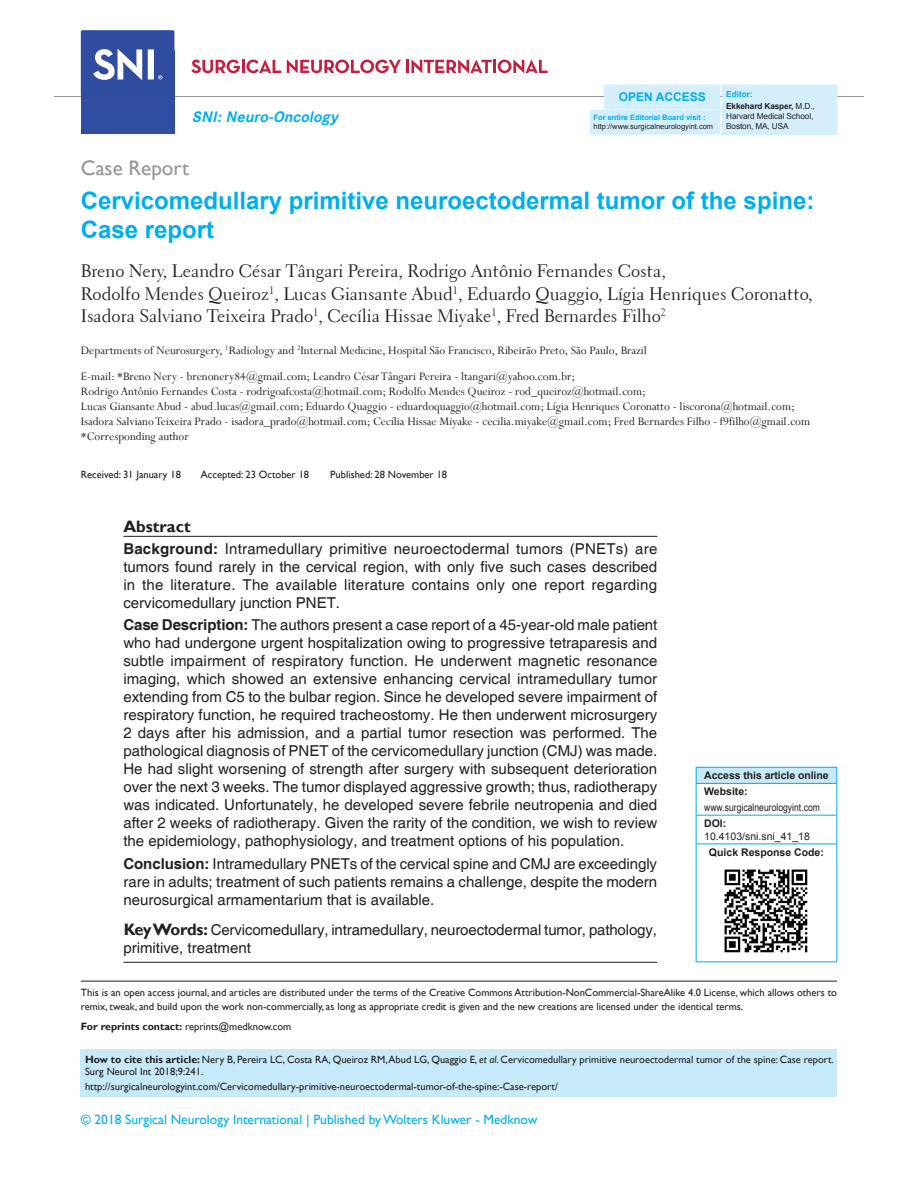
<style>
.page{position:relative;width:918px;height:1188px;background:#fff}
.page>*{position:absolute;margin:0;border:0;box-sizing:border-box;transform-origin:0 0}
.AT{font:700 24px/28.8px "Arial";color:#00aeef}
.AH{font:21px "Gill Sans";color:#939598}
.AU{font:18px/22.5px "Transitional 521 BT Roman A";color:#231f20}
.ABSH{font:700 16.5px "Gill Sans";color:#231f20}
.ABS{font:15px/18px "Helvetica";color:#231f20;text-align:justify}
.KWD{font:15px/18px "Helvetica";letter-spacing:-.01em;color:#231f20}
.t1{font:italic 700 15px "Corporate SBQ";color:#00aeef}
.t2{font:13.5px "Gill Sans";color:#00aeef}
.ADD{font:12.75px/15px "Perpetua";color:#231f20}
.AFF{font:12.75px "Perpetua";color:#231f20}
.t3{font:700 12px "Arial";color:#00aeef}
.OS{font:10.5px/13.5px "Gill Sans";color:#231f20}
.Published{font:10.5px/12.6px "Gill Sans";color:#231f20}
.HIS{font:10.5px "Gill Sans";color:#231f20}
.AAO{font:700 10.5px "Arial";letter-spacing:-.005em;color:#231f20}
.WEB{font:10.5px "Arial Narrow";color:#231f20}
.WEB-2{font:10.5px/12.6px "Arial";color:#231f20}
.WEB-3{font:700 10.5px "Arial";color:#231f20}
.t4{font:8.25px/9.9px "Arial";letter-spacing:-.015em;color:#231f20}
.t5{font:700 8.25px/12px "Arial";letter-spacing:-.015em;color:#231f20}
.t6{font:7.5px "Arial";color:#231f20}
.t7{font:700 7.5px "Arial";color:#00aeef}
.s1{color:#00aeef}
.s2{font-weight:400}
.s3{font-weight:700}
.s4{font-family:"Gill Sans";font-weight:700;font-size:16.5px}
.s5{font-style:italic}
</style>
<div class="page">
<hr style="left:54px;top:96px;width:810px;height:1px;background:#939598">
<div style="left:723px;top:85px;width:114px;height:49px;background:#d4effb"></div>
<div style="left:605px;top:85px;width:115px;height:23px;background:#d4effb"></div>
<div style="left:591px;top:111px;width:129px;height:23px;background:#d4effb"></div>
<div style="left:591px;top:110px;width:129px;height:24px;border:1px solid #d4effb"></div>
<div style="left:81px;top:50px;width:93px;height:84px;background:#2f4ea1"></div>
<div style="left:81px;top:30px;width:93px;height:67px;background:#304ca1;border-radius:2px"></div>
<svg style="left:191px;top:60px;width:90px;height:13px"></svg>
<svg style="left:287px;top:60px;width:261px;height:13px"></svg>
<svg style="left:93px;top:49px;width:69px;height:31px"></svg>
<hr style="left:123px;top:536px;width:534px;height:1px;background:#231f20">
<hr style="left:123px;top:962px;width:534px;height:1px;background:#231f20">
<div style="left:81px;top:1049px;width:756px;height:47px;background:#c6eafa"></div>
<hr style="left:81px;top:981px;width:756px;height:1px;background:#231f20">
<div style="left:696px;top:767px;width:141px;height:16px;background:#c6eafa"></div>
<svg style="left:696px;top:768px;width:1px;height:15px"></svg>
<svg style="left:836px;top:768px;width:1px;height:15px"></svg>
<hr style="left:696px;top:767px;width:141px;height:1px;background:#00aeef">
<hr style="left:696px;top:784px;width:1px;height:31px;background:#00aeef">
<hr style="left:836px;top:784px;width:1px;height:31px;background:#00aeef">
<hr style="left:696px;top:783px;width:141px;height:1px;background:#00aeef">
<svg style="left:696px;top:816px;width:1px;height:28px"></svg>
<svg style="left:836px;top:816px;width:1px;height:28px"></svg>
<hr style="left:696px;top:815px;width:141px;height:1px;background:#00aeef">
<hr style="left:696px;top:844px;width:1px;height:117px;background:#00aeef">
<hr style="left:836px;top:844px;width:1px;height:117px;background:#00aeef">
<hr style="left:696px;top:844px;width:141px;height:1px;background:#00aeef">
<hr style="left:696px;top:961px;width:141px;height:1px;background:#00aeef">
<img style="left:724px;top:869px;width:84px;height:84px">
<p class="t1" style="left:192px;top:108px;width:152px">SNI:Neuro-Oncology</p>
<p class="t3" style="left:619px;top:89px;width:88px">OPEN ACCESS</p>
<p class="t7" style="left:594px;top:113px;width:114px">For entire Editorial Board visit :</p>
<p class="t6" style="left:594px;top:122px;width:121px">http://www.surgicalneurologyint.com</p>
<p class="t5" style="left:726px;top:88px;width:90px"><span class="s1">Editor:<br></span>Ekkehard Kasper, <span class="s2">M.D.,</span></p>
<p class="t4" style="left:726px;top:111px;width:89px">Harvard Medical School,<br>Boston, MA, USA</p>
<p class="AH" style="left:81px;top:156px;width:110px">Case Report</p>
<p class="AT" style="left:81px;top:187px;width:735px">Cervicomedullary primitive neuroectodermal tumor of the spine:<br>Case report</p>
<p class="AU" style="left:81px;top:260px;width:733px">Breno Nery, Leandro César Tângari Pereira, Rodrigo Antônio Fernandes Costa,<br>Rodolfo Mendes Queiroz<sup>1</sup>, Lucas Giansante Abud<sup>1</sup>, Eduardo Quaggio, Lígia Henriques Coronatto,<br>Isadora Salviano Teixeira Prado<sup>1</sup>, Cecília Hissae Miyake<sup>1</sup>, Fred Bernardes Filho<sup>2</sup></p>
<p class="AFF" style="left:81px;top:343px;width:568px">Departments of Neurosurgery, <sup>1</sup>Radiology and <sup>2</sup>Internal Medicine, Hospital São Francisco, Ribeirão Preto, São Paulo, Brazil</p>
<p class="ADD" style="left:81px;top:368px;width:731px">E‑mail: *Breno Nery ‑ brenonery84@gmail.com; Leandro César Tângari Pereira ‑ ltangari@yahoo.com.br;<br>Rodrigo Antônio Fernandes Costa ‑ rodrigoafcosta@hotmail.com; Rodolfo Mendes Queiroz ‑ rod_queiroz@hotmail.com;<br>Lucas Giansante Abud ‑ abud.lucas@gmail.com; Eduardo Quaggio ‑ eduardoquaggio@hotmail.com; Lígia Henriques Coronatto ‑ liscorona@hotmail.com; Isadora Salviano Teixeira Prado ‑ isadora_prado@hotmail.com; Cecília Hissae Miyake ‑ cecilia.miyake@gmail.com; Fred Bernardes Filho ‑ f9filho@gmail.com *Corresponding author</p>
<p class="HIS" style="left:81px;top:468px;width:102px">Received: 31 January 18</p>
<p class="HIS" style="left:201px;top:468px;width:110px">Accepted: 23 October 18</p>
<p class="HIS" style="left:330px;top:468px;width:118px">Published: 28 November 18</p>
<p class="ABSH" style="left:123px;top:516px;width:69px">Abstract</p>
<p class="ABS" style="left:123px;top:540px;width:535px"><span class="s3">Background:</span> Intramedullary primitive neuroectodermal tumors (PNETs) are tumors found rarely in the cervical region, with only five such cases described in the literature. The available literature contains only one report regarding cervicomedullary junction PNET.</p>
<p class="ABS" style="left:123px;top:617px;width:536px"><span class="s3">Case Description:</span> The authors present a case report of a 45‑year‑old male patient who had undergone urgent hospitalization owing to progressive tetraparesis and subtle impairment of respiratory function. He underwent magnetic resonance imaging, which showed an extensive enhancing cervical intramedullary tumor extending from C5 to the bulbar region. Since he developed severe impairment of respiratory function, he required tracheostomy. He then underwent microsurgery 2 days after his admission, and a partial tumor resection was performed. The pathological diagnosis of PNET of the cervicomedullary junction (CMJ) was made.<br>He had slight worsening of strength after surgery with subsequent deterioration over the next 3 weeks. The tumor displayed aggressive growth; thus, radiotherapy was indicated. Unfortunately, he developed severe febrile neutropenia and died after 2 weeks of radiotherapy. Given the rarity of the condition, we wish to review the epidemiology, pathophysiology, and treatment options of his population.</p>
<p class="ABS" style="left:123px;top:855px;width:535px"><span class="s3">Conclusion:</span> Intramedullary PNETs of the cervical spine and CMJ are exceedingly rare in adults; treatment of such patients remains a challenge, despite the modern neurosurgical armamentarium that is available.</p>
<p class="KWD" style="left:123px;top:922px;width:535px"><span class="s4">Key Words:</span> Cervicomedullary, intramedullary, neuroectodermal tumor, pathology, primitive, treatment</p>
<p class="AAO" style="left:704px;top:769px;width:126px">Access this article online</p>
<p class="WEB-3" style="left:704px;top:785px;width:45px">Website:</p>
<p class="WEB" style="left:704px;top:800px;width:117px">www.surgicalneurologyint.com</p>
<p class="WEB-2" style="left:704px;top:817px;width:107px"><span class="s3">DOI:<br></span>10.4103/sni.sni_41_18</p>
<p class="AAO" style="left:709px;top:845px;width:116px">Quick Response Code:</p>
<p class="OS" style="left:81px;top:986px;width:758px">This is an open access journal, and articles are distributed under the terms of the Creative Commons Attribution-NonCommercial-ShareAlike 4.0 License, which allows others to remix, tweak, and build upon the work non-commercially, as long as appropriate credit is given and the new creations are licensed under the identical terms.</p>
<p class="OS" style="left:81px;top:1020px;width:212px"><span class="s3">For reprints contact:</span> reprints@medknow.com</p>
<p class="Published" style="left:85px;top:1053px;width:750px"><span class="s3">How to cite this article:</span> Nery B, Pereira LC, Costa RA, Queiroz RM, Abud LG, Quaggio E, <span class="s5">et al</span>. Cervicomedullary primitive neuroectodermal tumor of the spine: Case report.<br>Surg Neurol Int 2018;9:241.</p>
<p class="Published" style="left:85px;top:1080px;width:474px">http://surgicalneurologyint.com/Cervicomedullary-primitive-neuroectodermal-tumor-of-the-spine:-Case-report/</p>
<p class="t2" style="left:81px;top:1112px;width:458px">© 2018 Surgical Neurology International | Published by Wolters Kluwer - Medknow</p>
</div>
